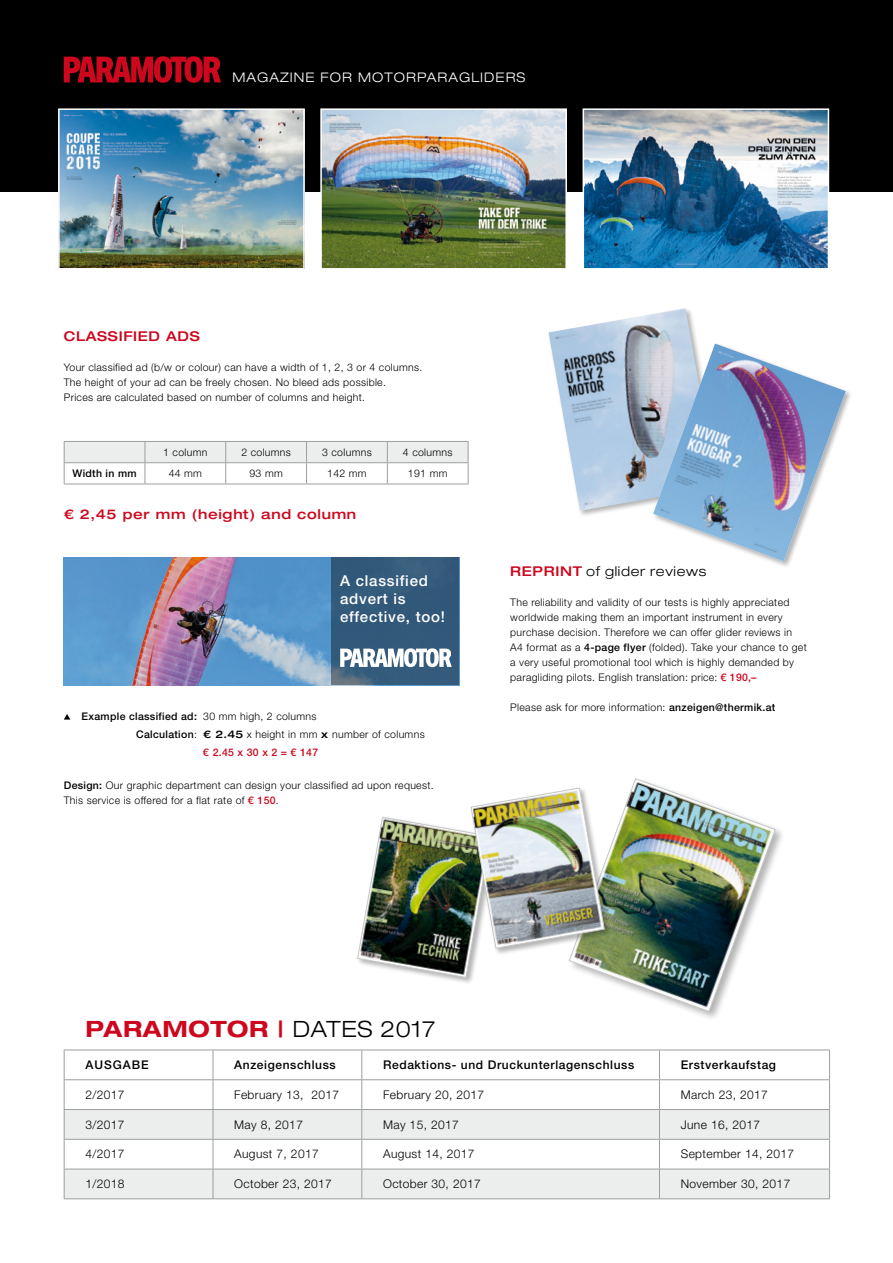
<style>
.page{position:relative;width:893px;height:1263px;background:#fff}
.page>*{position:absolute;margin:0;border:0;box-sizing:border-box;transform-origin:0 0}
.t1{font:700 expanded 22.5px "Helvetica Neue LT Std";letter-spacing:.03em;color:#cd071e}
.t2{font:500 15px/18px "Helvetica Neue LT Std";letter-spacing:.05em;color:#fff}
.Überschrift_klein{font:500 expanded 13.5px "Helvetica Neue LT Std";letter-spacing:.05em;color:#cd071e}
.Überschrift_klein-2{font:300 expanded 13.5px "Helvetica Neue LT Std";letter-spacing:.05em;color:#000}
.tabelle_bold{font:300 expanded 13.2px "Helvetica Neue LT Std";letter-spacing:.08em;color:#fff}
.Fließtext{font:300 12px "Helvetica Neue LT Std";letter-spacing:.03em;color:#000}
.Fließtext-2{font:500 12px "Helvetica Neue LT Std";letter-spacing:.05em;color:#000}
.Fließtext-3{font:500 12px "Helvetica Neue LT Std";letter-spacing:.08em;color:#000}
.Überschrift_klein-3{font:300 10.5px/15px "Helvetica Neue LT Std";letter-spacing:.03em;color:#000}
.Fließtext-4{font:500 10.5px "Helvetica Neue LT Std";letter-spacing:.03em;color:#000}
.Fließtext-5{font:300 10.5px "Helvetica Neue LT Std";letter-spacing:.03em;color:#000}
.Fließtext-6{font:500 10.5px "Helvetica Neue LT Std";letter-spacing:.03em;color:#cd071e}
.s1{font-weight:300}
.s2{font-weight:500}
.s3{font-weight:500;font-stretch:expanded}
.s4{font-weight:500;color:#cd071e}
.s5{font-weight:300;color:#000}
</style>
<div class="page">
<svg style="left:64px;top:441px;width:405px;height:43px"></svg>
<hr style="left:64px;top:484px;width:81px;height:1px;background:#9c9e9f">
<hr style="left:145px;top:484px;width:81px;height:1px;background:#9c9e9f">
<hr style="left:226px;top:484px;width:81px;height:1px;background:#9c9e9f">
<hr style="left:307px;top:484px;width:80px;height:1px;background:#9c9e9f">
<hr style="left:387px;top:484px;width:81px;height:1px;background:#9c9e9f">
<img style="left:64px;top:557px;width:268px;height:128px">
<div style="left:332px;top:557px;width:127px;height:128px;background:#33597a"></div>
<svg style="left:340px;top:648px;width:112px;height:19px"></svg>
<svg style="left:64px;top:714px;width:6px;height:5px"></svg>
<div style="left:0;top:0;width:893px;height:191px;background:#000"></div>
<img style="left:586px;top:111px;width:240px;height:156px">
<div style="left:583px;top:108px;width:246px;height:162px;border:2px solid #fff"></div>
<img style="left:323px;top:111px;width:241px;height:156px">
<div style="left:320px;top:108px;width:247px;height:162px;border:2px solid #fff"></div>
<svg style="left:64px;top:56px;width:157px;height:27px"></svg>
<svg style="left:65px;top:1050px;width:764px;height:29px"></svg>
<svg style="left:65px;top:1080px;width:764px;height:29px"></svg>
<svg style="left:65px;top:1110px;width:764px;height:88px;fill:#eceded"></svg>
<hr style="left:64px;top:1049px;width:149px;height:1px;background:#9c9e9f">
<hr style="left:213px;top:1049px;width:149px;height:1px;background:#9c9e9f">
<hr style="left:362px;top:1049px;width:297px;height:1px;background:#9c9e9f">
<hr style="left:659px;top:1049px;width:171px;height:1px;background:#9c9e9f">
<hr style="left:64px;top:1079px;width:149px;height:1px;background:#9c9e9f">
<hr style="left:213px;top:1079px;width:149px;height:1px;background:#9c9e9f">
<hr style="left:362px;top:1079px;width:297px;height:1px;background:#9c9e9f">
<hr style="left:659px;top:1079px;width:171px;height:1px;background:#9c9e9f">
<hr style="left:64px;top:1109px;width:149px;height:1px;background:#9c9e9f">
<hr style="left:213px;top:1109px;width:149px;height:1px;background:#9c9e9f">
<hr style="left:362px;top:1109px;width:297px;height:1px;background:#9c9e9f">
<hr style="left:659px;top:1109px;width:171px;height:1px;background:#9c9e9f">
<hr style="left:64px;top:1139px;width:149px;height:1px;background:#9c9e9f">
<hr style="left:213px;top:1139px;width:149px;height:1px;background:#9c9e9f">
<hr style="left:362px;top:1139px;width:297px;height:1px;background:#9c9e9f">
<hr style="left:659px;top:1139px;width:171px;height:1px;background:#9c9e9f">
<hr style="left:64px;top:1169px;width:149px;height:1px;background:#9c9e9f">
<svg style="left:64px;top:1050px;width:1px;height:148px"></svg>
<hr style="left:213px;top:1169px;width:149px;height:1px;background:#9c9e9f">
<svg style="left:213px;top:1050px;width:1px;height:148px"></svg>
<hr style="left:362px;top:1169px;width:297px;height:1px;background:#9c9e9f">
<svg style="left:361px;top:1050px;width:1px;height:148px"></svg>
<hr style="left:659px;top:1169px;width:171px;height:1px;background:#9c9e9f">
<svg style="left:659px;top:1050px;width:1px;height:148px"></svg>
<svg style="left:829px;top:1050px;width:1px;height:148px"></svg>
<hr style="left:64px;top:1198px;width:149px;height:1px;background:#9c9e9f">
<hr style="left:213px;top:1198px;width:149px;height:1px;background:#9c9e9f">
<hr style="left:362px;top:1198px;width:297px;height:1px;background:#9c9e9f">
<hr style="left:659px;top:1198px;width:171px;height:1px;background:#9c9e9f">
<div style="left:547px;top:307px;width:177px;height:211px;background:#000;opacity:.3"></div>
<img style="left:549px;top:308px;width:168px;height:203px">
<div style="left:652px;top:342px;width:201px;height:226px;background:#fff"></div>
<img style="left:653px;top:344px;width:193px;height:217px">
<div style="left:356px;top:816px;width:142px;height:169px;background:#000;opacity:.3"></div>
<img style="left:600px;top:778px;width:176px;height:234px">
<div style="left:469px;top:786px;width:143px;height:170px;background:#000;opacity:.3"></div>
<img style="left:357px;top:787px;width:248px;height:191px">
<img style="left:61px;top:111px;width:241px;height:156px">
<div style="left:58px;top:108px;width:247px;height:162px;border:2px solid #fff"></div>
<p class="tabelle_bold" style="left:233px;top:69px;width:294px">MAGAZINE FOR MOTORPARAGLIDERS</p>
<p class="Überschrift_klein" style="left:64px;top:328px;width:138px">CLASSIFIED ADS</p>
<p class="Überschrift_klein-3" style="left:64px;top:360px;width:360px">Your classified ad (b/w or colour) can have a width of 1, 2, 3 or 4 columns.</p>
<p class="Überschrift_klein-3" style="left:64px;top:375px;width:324px">The height of your ad can be freely chosen. No bleed ads possible.</p>
<p class="Überschrift_klein-3" style="left:64px;top:390px;width:303px">Prices are calculated based on number of columns and height.</p>
<p class="Überschrift_klein-3" style="left:163px;top:444px;width:46px">1 column</p>
<p class="Überschrift_klein-3" style="left:241px;top:444px;width:51px">2 columns</p>
<p class="Überschrift_klein-3" style="left:322px;top:444px;width:51px">3 columns</p>
<p class="Überschrift_klein-3" style="left:403px;top:444px;width:51px">4 columns</p>
<p class="Fließtext-4" style="left:72px;top:467px;width:66px">Width in mm</p>
<p class="Überschrift_klein-3" style="left:169px;top:466px;width:35px">44 mm</p>
<p class="Überschrift_klein-3" style="left:249px;top:466px;width:35px">93 mm</p>
<p class="Überschrift_klein-3" style="left:327px;top:466px;width:41px">142 mm</p>
<p class="Überschrift_klein-3" style="left:408px;top:466px;width:41px">191 mm</p>
<p class="Überschrift_klein" style="left:64px;top:506px;width:294px">€ 2,45 per mm (height) and column</p>
<p class="t2" style="left:340px;top:572px;width:106px">A classified advert is effective, too!</p>
<p class="Fließtext-4" style="left:82px;top:710px;width:236px">Example classified ad: <span class="s1">30 mm high, 2 columns</span></p>
<p class="Fließtext-5" style="left:136px;top:728px;width:290px"><span class="s2">Calculation</span>: <span class="s3">€ 2.45</span> x height in mm <span class="s3">x</span> number of columns</p>
<p class="Fließtext-6" style="left:203px;top:746px;width:116px">€ 2.45 x 30 x 2 = € 147</p>
<p class="Überschrift_klein-3" style="left:64px;top:778px;width:371px"><span class="s2">Design:</span> Our graphic department can design your classified ad upon request.</p>
<p class="Überschrift_klein-3" style="left:64px;top:793px;width:217px">This service is offered for a flat rate of <span class="s4">€ 150</span>.</p>
<p class="Überschrift_klein-2" style="left:510px;top:563px;width:198px"><span class="s4">REPRINT</span> of glider reviews</p>
<p class="Überschrift_klein-3" style="left:510px;top:595px;width:298px">The reliability and validity of our tests is highly appreciated worldwide making them an important instrument in every purchase decision. Therefore we can offer glider reviews in A4 format as a <span class="s2">4-page flyer</span> (folded). Take your chance to get a very useful promotional tool which is highly demanded by paragliding pilots. English translation: price: <span class="s4">€ 190,–</span></p>
<p class="Überschrift_klein-3" style="left:510px;top:700px;width:267px">Please ask for more information: <span class="s2">anzeigen@thermik.at</span></p>
<p class="t1" style="left:85px;top:1014px;width:352px">PARAMOTOR | <span class="s5">DATES 2017</span></p>
<p class="Fließtext-3" style="left:85px;top:1058px;width:65px">AUSGABE</p>
<p class="Fließtext-2" style="left:234px;top:1058px;width:103px">Anzeigenschluss</p>
<p class="Fließtext-2" style="left:383px;top:1058px;width:253px">Redaktions- und Druckunterlagenschluss</p>
<p class="Fließtext-2" style="left:681px;top:1058px;width:97px">Erstverkaufstag</p>
<p class="Fließtext" style="left:85px;top:1087px;width:41px">2/2017</p>
<p class="Fließtext" style="left:234px;top:1087px;width:106px">February 13, 2017</p>
<p class="Fließtext" style="left:383px;top:1087px;width:103px">February 20, 2017</p>
<p class="Fließtext" style="left:681px;top:1087px;width:89px">March 23, 2017</p>
<p class="Fließtext" style="left:85px;top:1117px;width:41px">3/2017</p>
<p class="Fließtext" style="left:234px;top:1117px;width:70px">May 8, 2017</p>
<p class="Fließtext" style="left:383px;top:1117px;width:77px">May 15, 2017</p>
<p class="Fließtext" style="left:681px;top:1117px;width:81px">June 16, 2017</p>
<p class="Fließtext" style="left:85px;top:1147px;width:41px">4/2017</p>
<p class="Fließtext" style="left:234px;top:1147px;width:86px">August 7, 2017</p>
<p class="Fließtext" style="left:383px;top:1147px;width:93px">August 14, 2017</p>
<p class="Fließtext" style="left:681px;top:1147px;width:115px">September 14, 2017</p>
<p class="Fließtext" style="left:85px;top:1176px;width:41px">1/2018</p>
<p class="Fließtext" style="left:234px;top:1176px;width:99px">October 23, 2017</p>
<p class="Fließtext" style="left:383px;top:1176px;width:99px">October 30, 2017</p>
<p class="Fließtext" style="left:681px;top:1176px;width:111px">November 30, 2017</p>
</div>
